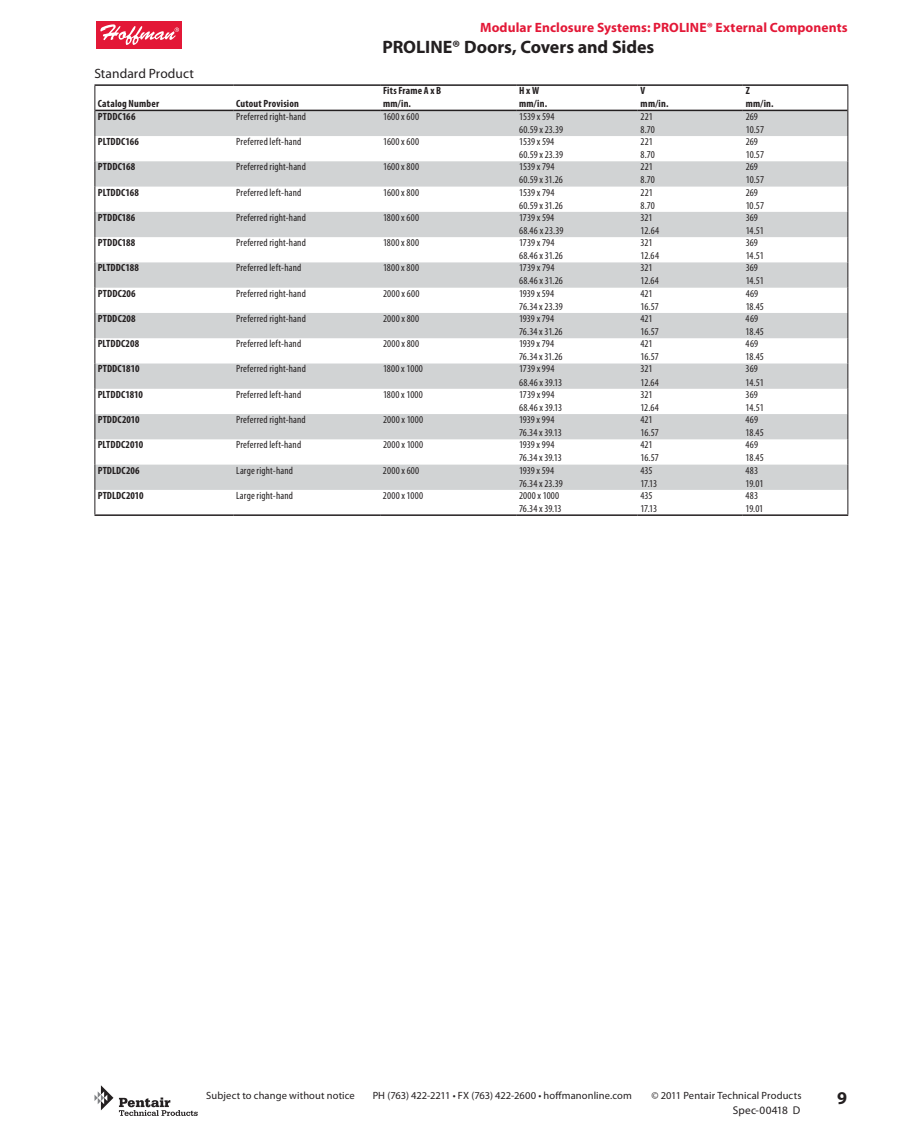
<style>
.page{position:relative;width:918px;height:1134px;background:#fff}
.page>*{position:absolute;margin:0;border:0;box-sizing:border-box;transform-origin:0 0}
.t1{font:700 18px "Myriad Pro";letter-spacing:-.005em;color:#231f20}
.t2{font:700 13.5px "Myriad Pro";letter-spacing:.01em;color:#e31837}
.t3{font:13.5px "Myriad Pro";color:#231f20}
.t4{font:11.25px "Myriad Pro";letter-spacing:.02em;color:#231f20}
.t5{font:condensed 10.5px/13px "Myriad Pro";letter-spacing:.015em;color:#231f20}
.t6{font:700 condensed 10.5px/13px "Myriad Pro";letter-spacing:.01em;color:#231f20}
.t7{font:10.5px "Myriad Pro";letter-spacing:.01em;color:#231f20}
</style>
<div class="page">
<div style="left:96px;top:21px;width:86px;height:27px;background:#e31837"></div>
<svg style="left:100px;top:24px;width:79px;height:21px"></svg>
<svg style="left:119px;top:1098px;width:79px;height:18px"></svg>
<svg style="left:94px;top:1085px;width:19px;height:25px"></svg>
<svg style="left:95px;top:111px;width:753px;height:379px;fill:#d1d3d4"></svg>
<hr style="left:94px;top:84px;width:139px;height:2px;background:#231f20">
<hr style="left:95px;top:110px;width:138px;height:1px;background:#231f20">
<hr style="left:233px;top:84px;width:147px;height:2px;background:#231f20">
<hr style="left:233px;top:110px;width:147px;height:1px;background:#231f20">
<hr style="left:380px;top:84px;width:136px;height:2px;background:#231f20">
<hr style="left:380px;top:110px;width:136px;height:1px;background:#231f20">
<hr style="left:516px;top:84px;width:122px;height:2px;background:#231f20">
<hr style="left:516px;top:110px;width:122px;height:1px;background:#231f20">
<hr style="left:638px;top:84px;width:105px;height:2px;background:#231f20">
<hr style="left:638px;top:110px;width:105px;height:1px;background:#231f20">
<hr style="left:743px;top:84px;width:105px;height:2px;background:#231f20">
<hr style="left:743px;top:110px;width:105px;height:1px;background:#231f20">
<hr style="left:94px;top:514px;width:139px;height:2px;background:#231f20">
<svg style="left:94px;top:86px;width:1px;height:428px"></svg>
<hr style="left:233px;top:514px;width:147px;height:2px;background:#231f20">
<hr style="left:380px;top:514px;width:136px;height:2px;background:#231f20">
<hr style="left:516px;top:514px;width:122px;height:2px;background:#231f20">
<hr style="left:638px;top:514px;width:105px;height:2px;background:#231f20">
<hr style="left:743px;top:514px;width:105px;height:2px;background:#231f20">
<svg style="left:848px;top:86px;width:1px;height:428px"></svg>
<p class="t3" style="left:94px;top:65px;width:101px">Standard Product</p>
<p class="t6" style="left:98px;top:97px;width:63px">Catalog Number</p>
<p class="t6" style="left:236px;top:97px;width:64px">Cutout Provision</p>
<p class="t2" style="left:480px;top:19px;width:369px">Modular Enclosure Systems: PROLINE® External Components</p>
<h1 class="t1" style="left:383px;top:36px;width:273px">PROLINE® Doors, Covers and Sides</h1>
<p class="t6" style="left:383px;top:84px;width:60px">Fits Frame A x B mm/in.</p>
<p class="t6" style="left:519px;top:84px;width:29px">H x W mm/in.</p>
<p class="t6" style="left:641px;top:84px;width:29px">V mm/in.</p>
<p class="t6" style="left:746px;top:84px;width:29px">Z mm/in.</p>
<p class="t6" style="left:98px;top:109px;width:39px">PTDDC166</p>
<p class="t5" style="left:236px;top:110px;width:71px">Preferred right-hand</p>
<p class="t5" style="left:383px;top:110px;width:38px">1600 x 600</p>
<p class="t5" style="left:519px;top:110px;width:46px">1539 x 594<br>60.59 x 23.39</p>
<p class="t5" style="left:641px;top:110px;width:16px">221<br>8.70</p>
<p class="t5" style="left:746px;top:110px;width:20px">269<br>10.57</p>
<p class="t6" style="left:98px;top:135px;width:43px">PLTDDC166</p>
<p class="t5" style="left:236px;top:135px;width:67px">Preferred left-hand</p>
<p class="t5" style="left:383px;top:135px;width:38px">1600 x 600</p>
<p class="t5" style="left:519px;top:135px;width:46px">1539 x 594<br>60.59 x 23.39</p>
<p class="t5" style="left:641px;top:135px;width:16px">221<br>8.70</p>
<p class="t5" style="left:746px;top:135px;width:20px">269<br>10.57</p>
<p class="t6" style="left:98px;top:160px;width:39px">PTDDC168</p>
<p class="t5" style="left:236px;top:160px;width:71px">Preferred right-hand</p>
<p class="t5" style="left:383px;top:160px;width:38px">1600 x 800</p>
<p class="t5" style="left:519px;top:160px;width:45px">1539 x 794<br>60.59 x 31.26</p>
<p class="t5" style="left:641px;top:160px;width:16px">221<br>8.70</p>
<p class="t5" style="left:746px;top:160px;width:20px">269<br>10.57</p>
<p class="t6" style="left:98px;top:185px;width:43px">PLTDDC168</p>
<p class="t5" style="left:236px;top:185px;width:67px">Preferred left-hand</p>
<p class="t5" style="left:383px;top:185px;width:38px">1600 x 800</p>
<p class="t5" style="left:519px;top:185px;width:45px">1539 x 794<br>60.59 x 31.26</p>
<p class="t5" style="left:641px;top:185px;width:16px">221<br>8.70</p>
<p class="t5" style="left:746px;top:185px;width:20px">269<br>10.57</p>
<p class="t6" style="left:98px;top:211px;width:39px">PTDDC186</p>
<p class="t5" style="left:236px;top:211px;width:71px">Preferred right-hand</p>
<p class="t5" style="left:383px;top:211px;width:38px">1800 x 600</p>
<p class="t5" style="left:519px;top:211px;width:46px">1739 x 594<br>68.46 x 23.39</p>
<p class="t5" style="left:641px;top:211px;width:20px">321<br>12.64</p>
<p class="t5" style="left:746px;top:211px;width:20px">369<br>14.51</p>
<p class="t6" style="left:98px;top:236px;width:39px">PTDDC188</p>
<p class="t5" style="left:236px;top:236px;width:71px">Preferred right-hand</p>
<p class="t5" style="left:383px;top:236px;width:37px">1800 x 800</p>
<p class="t5" style="left:519px;top:236px;width:45px">1739 x 794<br>68.46 x 31.26</p>
<p class="t5" style="left:641px;top:236px;width:20px">321<br>12.64</p>
<p class="t5" style="left:746px;top:236px;width:20px">369<br>14.51</p>
<p class="t6" style="left:98px;top:261px;width:43px">PLTDDC188</p>
<p class="t5" style="left:236px;top:261px;width:67px">Preferred left-hand</p>
<p class="t5" style="left:383px;top:261px;width:37px">1800 x 800</p>
<p class="t5" style="left:519px;top:261px;width:45px">1739 x 794<br>68.46 x 31.26</p>
<p class="t5" style="left:641px;top:261px;width:20px">321<br>12.64</p>
<p class="t5" style="left:746px;top:261px;width:20px">369<br>14.51</p>
<p class="t6" style="left:98px;top:286px;width:39px">PTDDC206</p>
<p class="t5" style="left:236px;top:287px;width:71px">Preferred right-hand</p>
<p class="t5" style="left:383px;top:287px;width:38px">2000 x 600</p>
<p class="t5" style="left:519px;top:287px;width:45px">1939 x 594<br>76.34 x 23.39</p>
<p class="t5" style="left:641px;top:287px;width:20px">421<br>16.57</p>
<p class="t5" style="left:746px;top:287px;width:20px">469<br>18.45</p>
<p class="t6" style="left:98px;top:312px;width:39px">PTDDC208</p>
<p class="t5" style="left:236px;top:312px;width:71px">Preferred right-hand</p>
<p class="t5" style="left:383px;top:312px;width:38px">2000 x 800</p>
<p class="t5" style="left:519px;top:312px;width:45px">1939 x 794<br>76.34 x 31.26</p>
<p class="t5" style="left:641px;top:312px;width:20px">421<br>16.57</p>
<p class="t5" style="left:746px;top:312px;width:20px">469<br>18.45</p>
<p class="t6" style="left:98px;top:337px;width:43px">PLTDDC208</p>
<p class="t5" style="left:236px;top:337px;width:67px">Preferred left-hand</p>
<p class="t5" style="left:383px;top:337px;width:38px">2000 x 800</p>
<p class="t5" style="left:519px;top:337px;width:45px">1939 x 794<br>76.34 x 31.26</p>
<p class="t5" style="left:641px;top:337px;width:20px">421<br>16.57</p>
<p class="t5" style="left:746px;top:337px;width:20px">469<br>18.45</p>
<p class="t6" style="left:98px;top:362px;width:43px">PTDDC1810</p>
<p class="t5" style="left:236px;top:362px;width:71px">Preferred right-hand</p>
<p class="t5" style="left:383px;top:362px;width:41px">1800 x 1000</p>
<p class="t5" style="left:519px;top:362px;width:45px">1739 x 994<br>68.46 x 39.13</p>
<p class="t5" style="left:641px;top:362px;width:20px">321<br>12.64</p>
<p class="t5" style="left:746px;top:362px;width:20px">369<br>14.51</p>
<p class="t6" style="left:98px;top:387px;width:47px">PLTDDC1810</p>
<p class="t5" style="left:236px;top:388px;width:67px">Preferred left-hand</p>
<p class="t5" style="left:383px;top:388px;width:41px">1800 x 1000</p>
<p class="t5" style="left:519px;top:388px;width:45px">1739 x 994<br>68.46 x 39.13</p>
<p class="t5" style="left:641px;top:388px;width:20px">321<br>12.64</p>
<p class="t5" style="left:746px;top:388px;width:20px">369<br>14.51</p>
<p class="t6" style="left:98px;top:413px;width:44px">PTDDC2010</p>
<p class="t5" style="left:236px;top:413px;width:71px">Preferred right-hand</p>
<p class="t5" style="left:383px;top:413px;width:42px">2000 x 1000</p>
<p class="t5" style="left:519px;top:413px;width:44px">1939 x 994<br>76.34 x 39.13</p>
<p class="t5" style="left:641px;top:413px;width:20px">421<br>16.57</p>
<p class="t5" style="left:746px;top:413px;width:20px">469<br>18.45</p>
<p class="t6" style="left:98px;top:438px;width:47px">PLTDDC2010</p>
<p class="t5" style="left:236px;top:438px;width:67px">Preferred left-hand</p>
<p class="t5" style="left:383px;top:438px;width:42px">2000 x 1000</p>
<p class="t5" style="left:519px;top:438px;width:44px">1939 x 994<br>76.34 x 39.13</p>
<p class="t5" style="left:641px;top:438px;width:20px">421<br>16.57</p>
<p class="t5" style="left:746px;top:438px;width:20px">469<br>18.45</p>
<p class="t6" style="left:98px;top:463px;width:43px">PTDLDC206</p>
<p class="t5" style="left:236px;top:463px;width:58px">Large right-hand</p>
<p class="t5" style="left:383px;top:463px;width:38px">2000 x 600</p>
<p class="t5" style="left:519px;top:463px;width:45px">1939 x 594<br>76.34 x 23.39</p>
<p class="t5" style="left:640px;top:463px;width:18px">435<br>17.13</p>
<p class="t5" style="left:746px;top:463px;width:19px">483<br>19.01</p>
<p class="t6" style="left:98px;top:489px;width:48px">PTDLDC2010</p>
<p class="t5" style="left:236px;top:489px;width:58px">Large right-hand</p>
<p class="t5" style="left:383px;top:489px;width:42px">2000 x 1000</p>
<p class="t5" style="left:519px;top:489px;width:44px">2000 x 1000<br>76.34 x 39.13</p>
<p class="t5" style="left:640px;top:489px;width:18px">435<br>17.13</p>
<p class="t5" style="left:746px;top:489px;width:19px">483<br>19.01</p>
<p class="t7" style="left:206px;top:1089px;width:150px">Subject to change without notice</p>
<p class="t7" style="left:373px;top:1089px;width:261px">PH (763) 422-2211 • FX (763) 422-2600 • hoffmanonline.com</p>
<p class="t7" style="left:651px;top:1089px;width:152px">© 2011 Pentair Technical Products</p>
<p class="t4" style="left:733px;top:1103px;width:69px">Spec-00418 D</p>
<h1 class="t1" style="left:837px;top:1087px;width:11px">9</h1>
</div>
